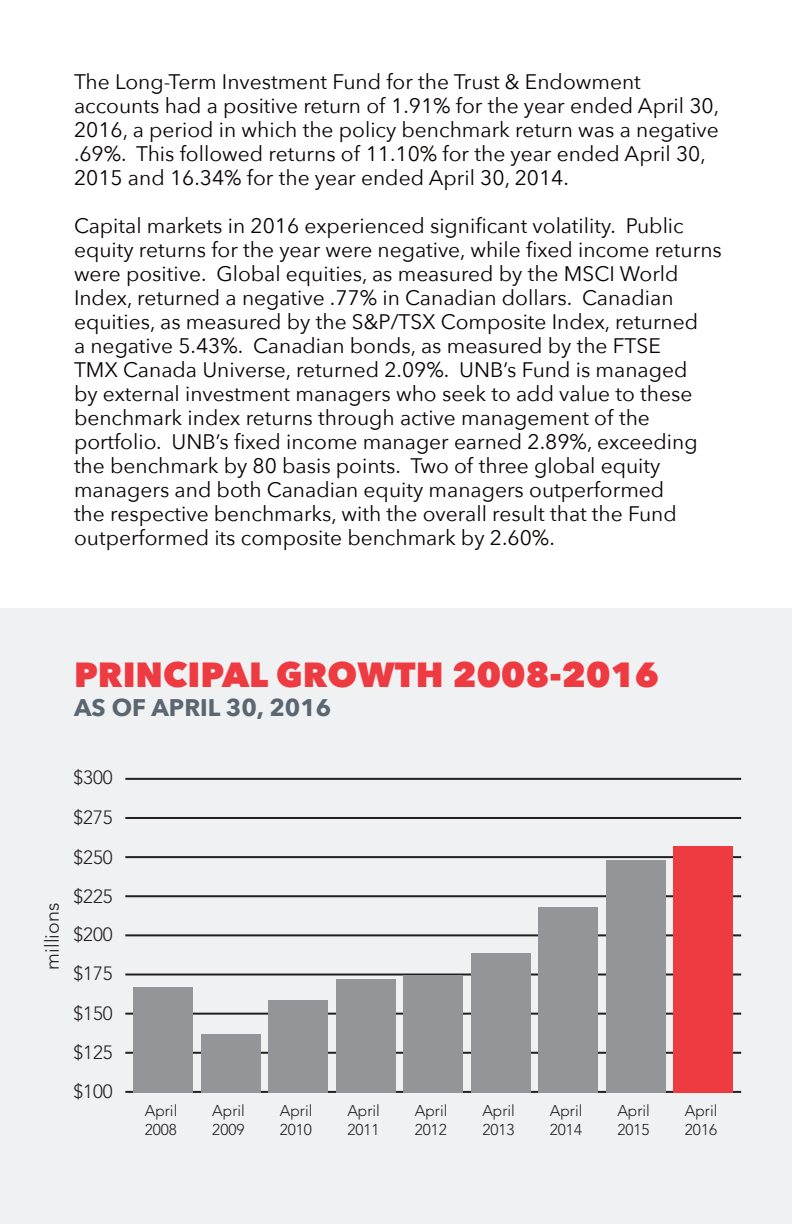
<style>
.page{position:relative;width:792px;height:1224px;background:#fff}
.page>*{position:absolute;margin:0;border:0;box-sizing:border-box;transform-origin:0 0}
.t1{font:800 34.8px "Avenir Next";color:#ee3a41}
.t2{font:700 24px "Avenir Next";color:#5b6670}
.t3{font:21px/24px "Avenir Next";color:#080302}
.t4{font:300 19.6px "Avenir LT Std";color:#231f20}
.t5{font:300 19.2px "Avenir LT Std";color:#231f20}
.t6{font:300 15.6px/18.8px "Avenir LT Std";color:#231f20}
</style>
<div class="page">
<div style="left:0;top:608px;width:792px;height:616px;background:#f0f1f2"></div>
<hr style="left:125px;top:1091px;width:616px;height:2px;background:#231f20">
<hr style="left:125px;top:1013px;width:616px;height:2px;background:#231f20">
<hr style="left:125px;top:934px;width:616px;height:2px;background:#231f20">
<hr style="left:125px;top:856px;width:616px;height:2px;background:#231f20">
<hr style="left:125px;top:778px;width:616px;height:2px;background:#231f20">
<hr style="left:125px;top:1052px;width:616px;height:2px;background:#231f20">
<hr style="left:125px;top:974px;width:616px;height:2px;background:#231f20">
<hr style="left:125px;top:895px;width:616px;height:2px;background:#231f20">
<hr style="left:125px;top:817px;width:616px;height:2px;background:#231f20">
<div style="left:674px;top:846px;width:59px;height:246px;background:#ee3a41"></div>
<div style="left:606px;top:860px;width:59px;height:232px;background:#939598"></div>
<div style="left:539px;top:907px;width:59px;height:185px;background:#939598"></div>
<div style="left:471px;top:953px;width:59px;height:139px;background:#939598"></div>
<div style="left:404px;top:975px;width:59px;height:117px;background:#939598"></div>
<div style="left:336px;top:979px;width:59px;height:113px;background:#939598"></div>
<div style="left:269px;top:1000px;width:59px;height:92px;background:#939598"></div>
<div style="left:201px;top:1034px;width:59px;height:58px;background:#939598"></div>
<div style="left:134px;top:987px;width:59px;height:105px;background:#939598"></div>
<p class="t3" style="left:74px;top:69px;width:647px">The Long-Term Investment Fund for the Trust &amp; Endowment accounts had a positive return of 1.91% for the year ended April 30, 2016, a period in which the policy benchmark return was a negative .69%. This followed returns of 11.10% for the year ended April 30, 2015 and 16.34% for the year ended April 30, 2014.</p>
<p class="t3" style="left:74px;top:213px;width:649px">Capital markets in 2016 experienced significant volatility. Public equity returns for the year were negative, while fixed income returns were positive. Global equities, as measured by the MSCI World Index, returned a negative .77% in Canadian dollars. Canadian equities, as measured by the S&amp;P/TSX Composite Index, returned<br>a negative 5.43%. Canadian bonds, as measured by the FTSE<br>TMX Canada Universe, returned 2.09%. UNB’s Fund is managed<br>by external investment managers who seek to add value to these benchmark index returns through active management of the portfolio. UNB’s fixed income manager earned 2.89%, exceeding the benchmark by 80 basis points. Two of three global equity managers and both Canadian equity managers outperformed<br>the respective benchmarks, with the overall result that the Fund outperformed its composite benchmark by 2.60%.</p>
<h1 class="t1" style="left:74px;top:653px;width:587px">PRINCIPAL GROWTH 2008-2016</h1>
<p class="t2" style="left:74px;top:687px;width:259px">AS OF APRIL 30, 2016</p>
<p class="t4" style="left:41px;top:970px;width:68px;rotate:-90deg">millions</p>
<p class="t5" style="left:73px;top:766px;width:41px">$300</p>
<p class="t5" style="left:73px;top:806px;width:41px">$275</p>
<p class="t5" style="left:73px;top:846px;width:41px">$250</p>
<p class="t5" style="left:73px;top:885px;width:41px">$225</p>
<p class="t5" style="left:73px;top:924px;width:41px">$200</p>
<p class="t5" style="left:73px;top:963px;width:41px">$175</p>
<p class="t5" style="left:73px;top:1003px;width:41px">$150</p>
<p class="t5" style="left:73px;top:1041px;width:41px">$125</p>
<p class="t5" style="left:73px;top:1080px;width:41px">$100</p>
<p class="t6" style="left:145px;top:1101px;width:34px">April<br>2008</p>
<p class="t6" style="left:212px;top:1101px;width:34px">April<br>2009</p>
<p class="t6" style="left:280px;top:1101px;width:34px">April<br>2010</p>
<p class="t6" style="left:347px;top:1101px;width:34px">April<br>2011</p>
<p class="t6" style="left:415px;top:1101px;width:34px">April<br>2012</p>
<p class="t6" style="left:482px;top:1101px;width:34px">April<br>2013</p>
<p class="t6" style="left:550px;top:1101px;width:34px">April<br>2014</p>
<p class="t6" style="left:617px;top:1101px;width:34px">April<br>2015</p>
<p class="t6" style="left:685px;top:1101px;width:34px">April<br>2016</p>
</div>
